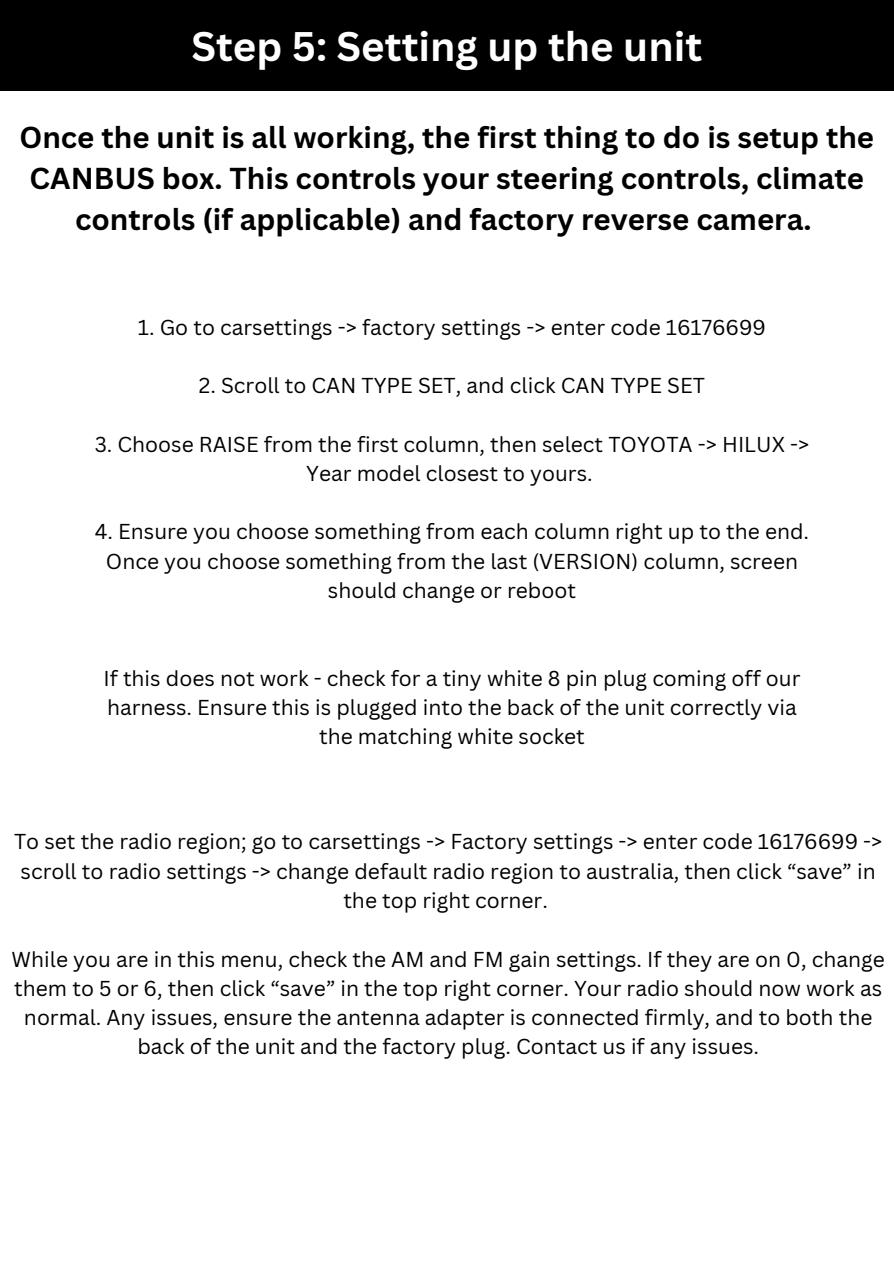
<style>
.page{position:relative;width:894px;height:1264px;background:#fff}
.page>*{position:absolute;margin:0;border:0;box-sizing:border-box;transform-origin:0 0}
.t1{font:700 40.2px "Canva Sans";color:#fff}
.t2{font:700 29.4px/41.1px "Canva Sans";color:#000;text-align:center}
.t3{font:21px/29.2px "Canva Sans";color:#000;text-align:center}
</style>
<div class="page">
<div style="left:0;top:0;width:893px;height:91px;background:#000"></div>
<h1 class="t1" style="left:191px;top:18px;width:512px">Step 5: Setting up the unit</h1>
<h2 class="t2" style="left:19px;top:116px;width:856px">Once the unit is all working, the first thing to do is setup the<br>CANBUS box. This controls your steering controls, climate controls (if applicable) and factory reverse camera.</h2>
<p class="t3" style="left:138px;top:312px;width:629px">1. Go to carsettings -&gt; factory settings -&gt; enter code 16176699</p>
<p class="t3" style="left:199px;top:370px;width:507px">2. Scroll to CAN TYPE SET, and click CAN TYPE SET</p>
<p class="t3" style="left:95px;top:429px;width:715px">3. Choose RAISE from the first column, then select TOYOTA -&gt; HILUX -&gt;<br>Year model closest to yours.</p>
<p class="t3" style="left:95px;top:516px;width:715px">4. Ensure you choose something from each column right up to the end.<br>Once you choose something from the last (VERSION) column, screen should change or reboot</p>
<p class="t3" style="left:103px;top:663px;width:698px">If this does not work - check for a tiny white 8 pin plug coming off our harness. Ensure this is plugged into the back of the unit correctly via the matching white socket</p>
<p class="t3" style="left:14px;top:826px;width:869px">To set the radio region; go to carsettings -&gt; Factory settings -&gt; enter code 16176699 -&gt; scroll to radio settings -&gt; change default radio region to australia, then click “save” in the top right corner.</p>
<p class="t3" style="left:12px;top:943px;width:874px">While you are in this menu, check the AM and FM gain settings. If they are on 0, change them to 5 or 6, then click “save” in the top right corner. Your radio should now work as normal. Any issues, ensure the antenna adapter is connected firmly, and to both the back of the unit and the factory plug. Contact us if any issues.</p>
</div>
